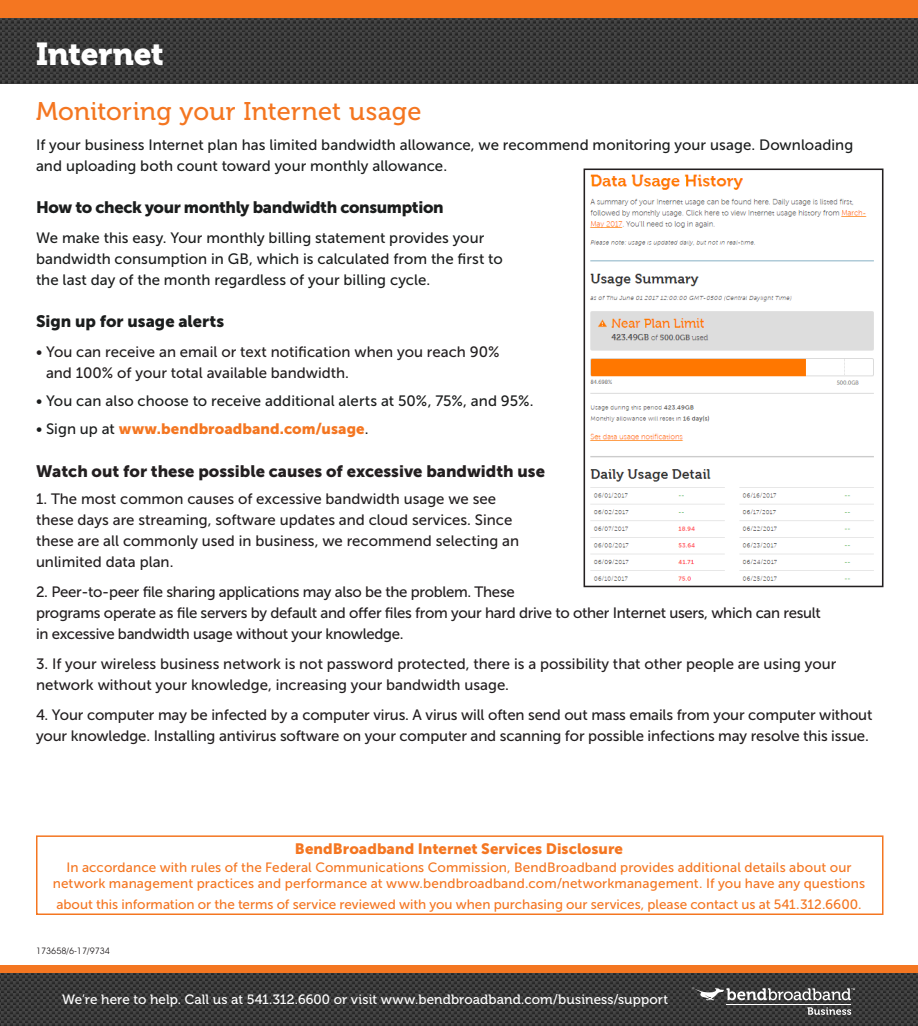
<style>
.page{position:relative;width:918px;height:1026px;background:#fff}
.page>*{position:absolute;margin:0;border:0;box-sizing:border-box;transform-origin:0 0}
.Section_Header{font:31.5px "Museo 900";letter-spacing:-.005em;color:#fff}
.t1{font:25.5px "Museo 500";letter-spacing:.01em;color:#f47621}
.t2{font:16.5px "Museo Sans 900";color:#231f20}
.Body_Text{font:16.5px "Museo Sans 900";letter-spacing:-.02em;color:#1b1d1d}
.Body_Text-2{font:16.5px "Museo Sans 900";color:#1b1d1d}
.t3{font:15px/21px "Museo Sans 500";letter-spacing:-.005em;color:#231f20}
.Body_Text-3{font:15px/21px "Museo Sans 500";letter-spacing:.005em;color:#1b1d1d}
.Heading_Lvl1{font:15px "Museo Sans 900";letter-spacing:.005em;color:#f47621}
.Body_Text-4{font:15px "Museo Sans 900";letter-spacing:.005em;color:#f47621}
.Heading_Lvl1-2{font:13.5px/16.5px "Museo Sans 500";letter-spacing:.005em;color:#f47621;text-align:center}
.t4{font:13.5px "Museo 500";letter-spacing:.005em;color:#fff}
.t5{font:9px "Avant Garde IT Cby BT";color:#231f20}
.s1{font-family:"Museo Sans 500";color:#1b1d1d}
</style>
<div class="page">
<div style="left:0;top:0;width:918px;height:20px;background:#f47621"></div>
<svg style="left:0;top:19px;width:918px;height:65px;background:#393939"></svg>
<svg style="left:0;top:973px;width:918px;height:53px;background:#383838"></svg>
<svg style="left:807px;top:1007px;width:44px;height:8px"></svg>
<svg style="left:692px;top:987px;width:163px;height:14px"></svg>
<hr style="left:727px;top:1004px;width:124px;height:1px;background:#fff">
<div style="left:0;top:966px;width:918px;height:7px;background:#f47621"></div>
<div style="left:36px;top:835px;width:848px;height:80px;border:2px solid #f47621"></div>
<img style="left:590px;top:174px;width:284px;height:407px">
<div style="left:584px;top:169px;width:300px;height:418px;border:2px solid #231f20"></div>
<p class="Section_Header" style="left:36px;top:36px;width:129px">Internet</p>
<p class="t1" style="left:36px;top:97px;width:387px">Monitoring your Internet usage</p>
<p class="Body_Text-3" style="left:36px;top:135px;width:819px">If your business Internet plan has limited bandwidth allowance, we recommend monitoring your usage. Downloading and uploading both count toward your monthly allowance.</p>
<p class="Body_Text" style="left:36px;top:198px;width:409px">How to check your monthly bandwidth consumption</p>
<p class="Body_Text-3" style="left:36px;top:228px;width:468px">We make this easy. Your monthly billing statement provides your bandwidth consumption in GB, which is calculated from the first to the last day of the month regardless of your billing cycle.</p>
<p class="Body_Text-2" style="left:36px;top:312px;width:190px">Sign up for usage alerts</p>
<p class="t3" style="left:46px;top:342px;width:455px;text-indent:-10px">• You can receive an email or text notification when you reach 90% and 100% of your total available bandwidth.</p>
<p class="Body_Text-3" style="left:36px;top:390px;width:499px">• You can also choose to receive additional alerts at 50%, 75%, and 95%.</p>
<p class="Body_Text-4" style="left:36px;top:420px;width:334px"><span class="s1">• Sign up at</span> www.bendbroadband.com/usage<span class="s1">.</span></p>
<p class="t2" style="left:36px;top:462px;width:511px">Watch out for these possible causes of excessive bandwidth use</p>
<p class="t3" style="left:36px;top:489px;width:485px">1. The most common causes of excessive bandwidth usage we see these days are streaming, software updates and cloud services. Since these are all commonly used in business, we recommend selecting an unlimited data plan.</p>
<p class="t3" style="left:36px;top:582px;width:786px">2. Peer-to-peer file sharing applications may also be the problem. These<br>programs operate as file servers by default and offer files from your hard drive to other Internet users, which can result in excessive bandwidth usage without your knowledge.</p>
<p class="t3" style="left:36px;top:654px;width:802px">3. If your wireless business network is not password protected, there is a possibility that other people are using your network without your knowledge, increasing your bandwidth usage.</p>
<p class="t3" style="left:36px;top:705px;width:838px">4. Your computer may be infected by a computer virus. A virus will often send out mass emails from your computer without your knowledge. Installing antivirus software on your computer and scanning for possible infections may resolve this issue.</p>
<p class="Heading_Lvl1" style="left:295px;top:840px;width:329px">BendBroadband Internet Services Disclosure</p>
<p class="Heading_Lvl1-2" style="left:53px;top:859px;width:814px">In accordance with rules of the Federal Communications Commission, BendBroadband provides additional details about our network management practices and performance at www.bendbroadband.com/networkmanagement. If you have any questions</p>
<p class="Heading_Lvl1-2" style="left:56px;top:896px;width:807px">about this information or the terms of service reviewed with you when purchasing our services, please contact us at 541.312.6600.</p>
<p class="t5" style="left:36px;top:945px;width:76px">173658/6-17/9734</p>
<p class="t4" style="left:62px;top:992px;width:608px">We’re here to help. Call us at 541.312.6600 or visit www.bendbroadband.com/business/support</p>
</div>
